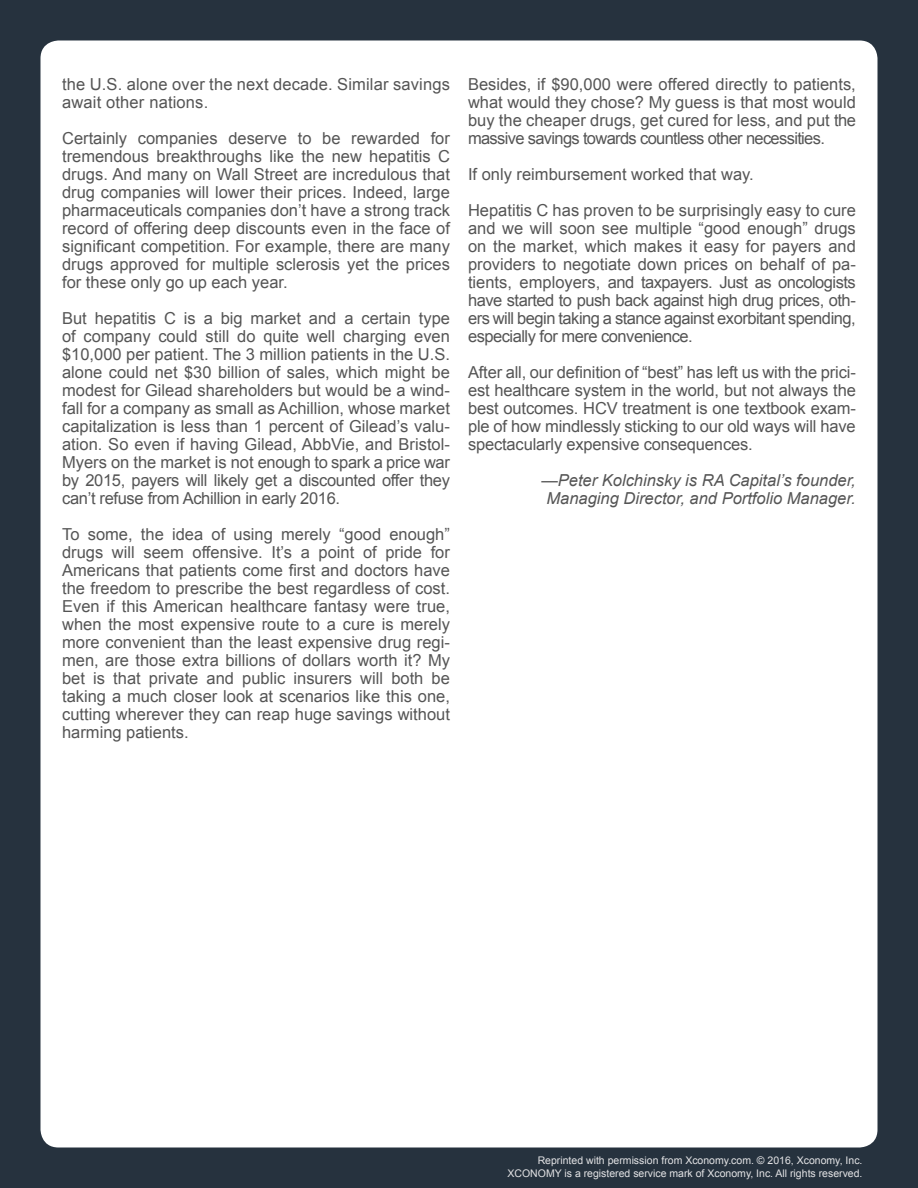
<style>
.page{position:relative;width:918px;height:1188px;background:#26323e}
.page>*{position:absolute;margin:0;border:0;box-sizing:border-box;transform-origin:0 0}
.t1{font:16.5px/18px "Arial";color:#555;text-align:justify}
.t2{font:italic 16.5px/18px "Arial";color:#555;text-align:center}
.t3{font:10.5px/12.6px "Arial";color:#e3e3e5;text-align:right}
</style>
<div class="page">
<div style="left:40px;top:40px;width:838px;height:1108px;background:#fff;border-radius:18px"></div>
<p class="t1" style="left:62px;top:75px;width:389px">the U.S. alone over the next decade. Similar savings await other nations.</p>
<p class="t1" style="left:62px;top:129px;width:389px">Certainly companies deserve to be rewarded for tremendous breakthroughs like the new hepatitis C drugs. And many on Wall Street are incredulous that drug companies will lower their prices. Indeed, large pharmaceuticals companies don’t have a strong track record of offering deep discounts even in the face of significant competition. For example, there are many drugs approved for multiple sclerosis yet the prices for these only go up each year.</p>
<p class="t1" style="left:62px;top:309px;width:389px">But hepatitis C is a big market and a certain type of company could still do quite well charging even $10,000 per patient. The 3 million patients in the U.S. alone could net $30 billion of sales, which might be modest for Gilead shareholders but would be a wind&shy;fall for a company as small as Achillion, whose market capitalization is less than 1 percent of Gilead’s valu&shy;ation. So even if having Gilead, AbbVie, and Bristol-Myers on the market is not enough to spark a price war by 2015, payers will likely get a discounted offer they can’t refuse from Achillion in early 2016.</p>
<p class="t1" style="left:62px;top:525px;width:389px">To some, the idea of using merely “good enough” drugs will seem offensive. It’s a point of pride for Americans that patients come first and doctors have the freedom to prescribe the best regardless of cost.<br>Even if this American healthcare fantasy were true, when the most expensive route to a cure is merely more convenient than the least expensive drug regi&shy;men, are those extra billions of dollars worth it? My bet is that private and public insurers will both be taking a much closer look at scenarios like this one, cutting wherever they can reap huge savings without harming patients.</p>
<p class="t1" style="left:468px;top:75px;width:389px">Besides, if $90,000 were offered directly to patients, what would they chose? My guess is that most would buy the cheaper drugs, get cured for less, and put the massive savings towards countless other necessities.</p>
<p class="t1" style="left:468px;top:156px;width:389px;line-height:36px">If only reimbursement worked that way.<br>Hepatitis C has proven to be surprisingly easy to cure</p>
<p class="t1" style="left:468px;top:219px;width:389px">and we will soon see multiple “good enough” drugs on the market, which makes it easy for payers and providers to negotiate down prices on behalf of pa&shy;tients, employers, and taxpayers. Just as oncologists have started to push back against high drug prices, oth&shy;ers will begin taking a stance against exorbitant spending, especially for mere convenience.</p>
<p class="t1" style="left:468px;top:363px;width:389px">After all, our definition of “best” has left us with the prici&shy;est healthcare system in the world, but not always the best outcomes. HCV treatment is one textbook exam&shy;ple of how mindlessly sticking to our old ways will have spectacularly expensive consequences.</p>
<p class="t2" style="left:541px;top:471px;width:316px">—Peter Kolchinsky is RA Capital’s founder,<br>Managing Director, and Portfolio Manager.</p>
<p class="t3" style="left:508px;top:1155px;width:356px">Reprinted with permission from Xconomy.com. © 2016, Xconomy, Inc.<br>XCONOMY is a registered service mark of Xconomy, Inc. All rights reserved.</p>
</div>
